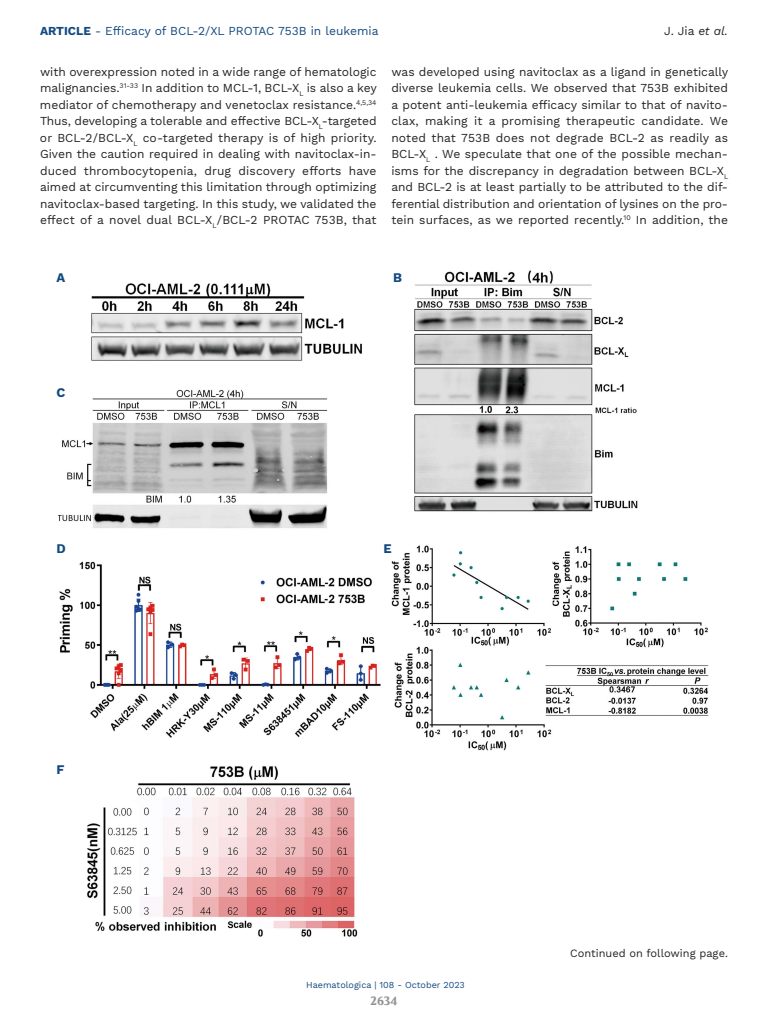
<style>
.page{position:relative;width:768px;height:1024px;background:#fff}
.page>*{position:absolute;margin:0;border:0;box-sizing:border-box;transform-origin:0 0}
.t1{font:700 13px "Work Sans";color:#134a80}
.t2{font:12px/16.5px "Work Sans";letter-spacing:.005em;color:#222221;text-align:justify}
.t3{font:12px "Work Sans";color:#134a80}
.t4{font:700 12px "Volkhov";color:#919190}
.t5{font:11px "Work Sans";color:#222221}
.t6{font:9px "Work Sans";color:#134a80}
.s1{font-weight:700}
.s2{font-style:italic}
</style>
<div class="page">
<img style="left:58px;top:270px;width:651px;height:667px">
<p class="t3" style="left:40px;top:24px;width:340px"><span class="s1">ARTICLE</span> - Efficacy of BCL-2/XL PROTAC 753B in leukemia</p>
<p class="t2" style="left:664px;top:23px;width:65px">J. Jia <span class="s2">et al.</span></p>
<p class="t2" style="left:40px;top:63px;width:338px">with overexpression noted in a wide range of hematologic malignancies.<sup>31-33</sup> In addition to MCL-1, BCL-X<sub>L</sub> is also a key mediator of chemotherapy and venetoclax resistance.<sup>4,5,34<br></sup>Thus, developing a tolerable and effective BCL-X<sub>L</sub>-targeted or BCL-2/BCL-X<sub>L</sub> co-targeted therapy is of high priority.<br>Given the caution required in dealing with navitoclax-in&shy;duced thrombocytopenia, drug discovery efforts have aimed at circumventing this limitation through optimizing navitoclax-based targeting. In this study, we validated the effect of a novel dual BCL-X<sub>L</sub>/BCL-2 PROTAC 753B, that</p>
<p class="t2" style="left:391px;top:63px;width:338px">was developed using navitoclax as a ligand in genetically diverse leukemia cells. We observed that 753B exhibited a potent anti-leukemia efficacy similar to that of navito&shy;clax, making it a promising therapeutic candidate. We noted that 753B does not degrade BCL-2 as readily as BCL-X<sub>L</sub> . We speculate that one of the possible mechan&shy;isms for the discrepancy in degradation between BCL-X<sub>L </sub>and BCL-2 is at least partially to be attributed to the dif&shy;ferential distribution and orientation of lysines on the pro&shy;tein surfaces, as we reported recently.<sup>10</sup> In addition, the</p>
<p class="t1" style="left:56px;top:270px;width:10px">A</p>
<p class="t1" style="left:393px;top:270px;width:10px">B</p>
<p class="t1" style="left:56px;top:385px;width:10px">C</p>
<p class="t1" style="left:56px;top:541px;width:11px">D</p>
<p class="t1" style="left:384px;top:541px;width:10px">E</p>
<p class="t1" style="left:56px;top:762px;width:9px">F</p>
<p class="t6" style="left:306px;top:979px;width:160px">Haematologica | 108 - October 2023</p>
<p class="t4" style="left:370px;top:993px;width:29px">2634</p>
<p class="t5" style="left:570px;top:947px;width:159px">Continued on following page.</p>
</div>
